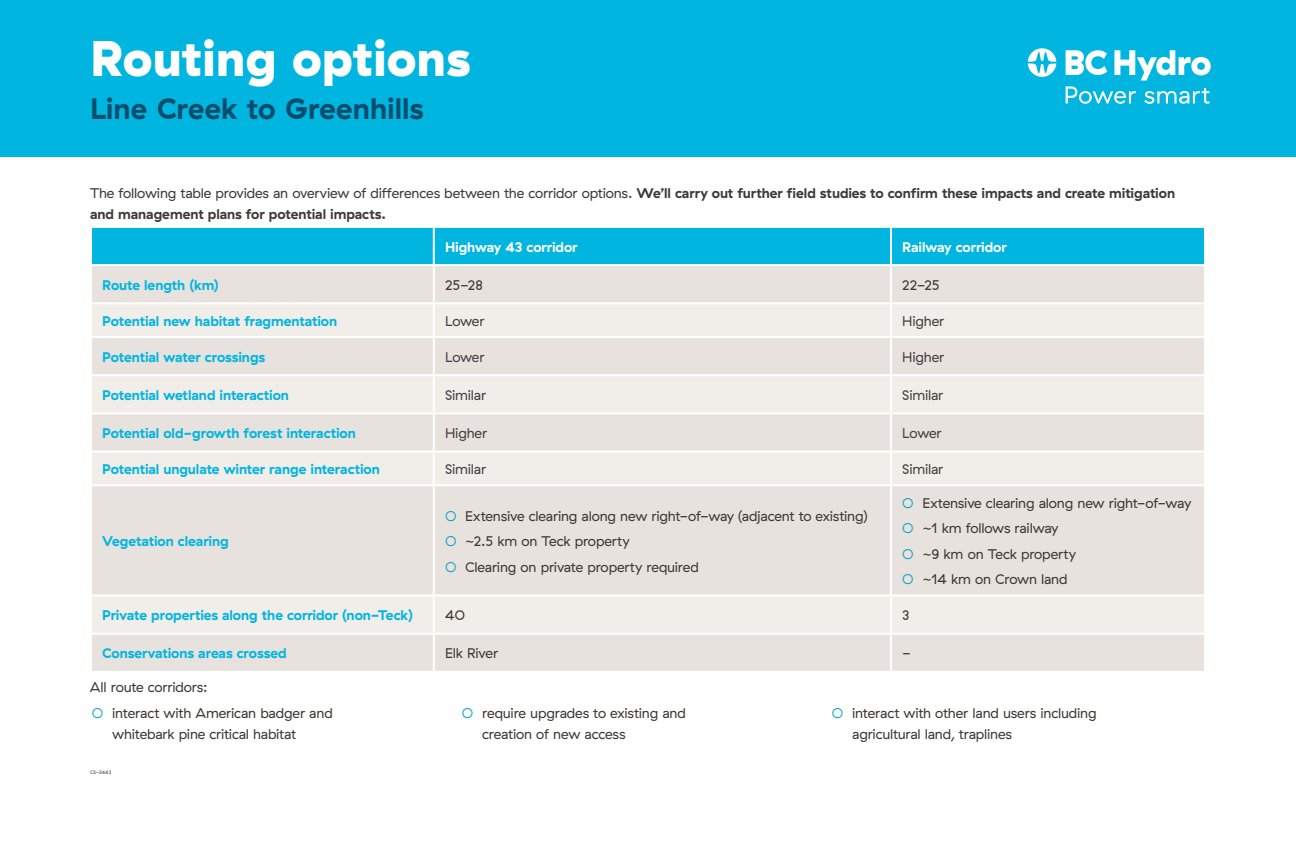
<style>
.page{position:relative;width:1296px;height:864px;background:#fff}
.page>*{position:absolute;margin:0;border:0;box-sizing:border-box;transform-origin:0 0}
.t1{font:900 50px "GT Haptik";color:#fff}
.t2{font:700 29.65px "GT Haptik";color:#004c6c}
.t3{font:14px/21px "GT Haptik";letter-spacing:-.015em;color:#3e3935}
.t4{font:700 14px "GT Haptik";letter-spacing:-.01em;color:#00b5df}
.t5{font:700 14px/21px "GT Haptik";letter-spacing:-.005em;color:#3e3935}
.t6{font:14px "GT Haptik";letter-spacing:-.015em;color:#414042}
.t7{font:700 14px "GT Haptik";letter-spacing:-.01em;color:#fff}
.t8{font:5px "GT Haptik";letter-spacing:.015em;color:#3e3935}
.s1{font-weight:400}
.s2{color:#05a1c6}
</style>
<div class="page">
<div style="left:0;top:0;width:1296px;height:157px;background:#00b5df"></div>
<svg style="left:1028px;top:48px;width:28px;height:29px"></svg>
<svg style="left:1066px;top:50px;width:145px;height:54px"></svg>
<div style="left:92px;top:228px;width:1112px;height:36px;background:#00b5df"></div>
<div style="left:92px;top:266px;width:1112px;height:405px;background:#e7e2de"></div>
<svg style="left:92px;top:304px;width:1112px;height:329px;background:#ebe6e2"></svg>
<hr style="left:433px;top:228px;width:2px;height:36px;background:#fff">
<hr style="left:890px;top:228px;width:2px;height:36px;background:#fff">
<hr style="left:433px;top:266px;width:2px;height:36px;background:#fff">
<hr style="left:890px;top:266px;width:2px;height:36px;background:#fff">
<hr style="left:90px;top:302px;width:344px;height:2px;background:#fff">
<hr style="left:434px;top:302px;width:457px;height:2px;background:#fff">
<hr style="left:433px;top:304px;width:2px;height:32px;background:#fff">
<hr style="left:891px;top:302px;width:315px;height:2px;background:#fff">
<hr style="left:890px;top:304px;width:2px;height:32px;background:#fff">
<hr style="left:90px;top:336px;width:344px;height:2px;background:#fff">
<hr style="left:434px;top:336px;width:457px;height:2px;background:#fff">
<hr style="left:433px;top:338px;width:2px;height:36px;background:#fff">
<hr style="left:891px;top:336px;width:315px;height:2px;background:#fff">
<hr style="left:890px;top:338px;width:2px;height:36px;background:#fff">
<hr style="left:90px;top:374px;width:344px;height:2px;background:#fff">
<hr style="left:434px;top:374px;width:457px;height:2px;background:#fff">
<hr style="left:433px;top:376px;width:2px;height:36px;background:#fff">
<hr style="left:891px;top:374px;width:315px;height:2px;background:#fff">
<hr style="left:890px;top:376px;width:2px;height:36px;background:#fff">
<hr style="left:90px;top:412px;width:344px;height:2px;background:#fff">
<hr style="left:434px;top:412px;width:457px;height:2px;background:#fff">
<hr style="left:433px;top:414px;width:2px;height:37px;background:#fff">
<hr style="left:891px;top:412px;width:315px;height:2px;background:#fff">
<hr style="left:890px;top:414px;width:2px;height:37px;background:#fff">
<hr style="left:90px;top:451px;width:344px;height:2px;background:#fff">
<hr style="left:434px;top:451px;width:457px;height:2px;background:#fff">
<hr style="left:433px;top:453px;width:2px;height:31px;background:#fff">
<hr style="left:891px;top:451px;width:315px;height:2px;background:#fff">
<hr style="left:890px;top:453px;width:2px;height:31px;background:#fff">
<hr style="left:90px;top:484px;width:344px;height:2px;background:#fff">
<hr style="left:434px;top:484px;width:457px;height:2px;background:#fff">
<hr style="left:433px;top:486px;width:2px;height:108px;background:#fff">
<hr style="left:891px;top:484px;width:315px;height:2px;background:#fff">
<hr style="left:890px;top:486px;width:2px;height:108px;background:#fff">
<hr style="left:90px;top:594px;width:344px;height:2px;background:#fff">
<hr style="left:434px;top:594px;width:457px;height:2px;background:#fff">
<hr style="left:433px;top:596px;width:2px;height:37px;background:#fff">
<hr style="left:891px;top:594px;width:315px;height:2px;background:#fff">
<hr style="left:890px;top:596px;width:2px;height:37px;background:#fff">
<hr style="left:90px;top:633px;width:344px;height:2px;background:#fff">
<hr style="left:434px;top:633px;width:457px;height:2px;background:#fff">
<hr style="left:433px;top:635px;width:2px;height:36px;background:#fff">
<hr style="left:891px;top:633px;width:315px;height:2px;background:#fff">
<hr style="left:890px;top:635px;width:2px;height:36px;background:#fff">
<h1 class="t1" style="left:90px;top:26px;width:382px">Routing options</h1>
<h2 class="t2" style="left:90px;top:90px;width:335px">Line Creek to Greenhills</h2>
<p class="t5" style="left:90px;top:183px;width:1087px"><span class="s1">The following table provides an overview of differences between the corridor options.</span> We’ll carry out further field studies to confirm these impacts and create mitigation and management plans for potential impacts.</p>
<p class="t7" style="left:445px;top:238px;width:134px">Highway 43 corridor</p>
<p class="t7" style="left:902px;top:238px;width:106px">Railway corridor</p>
<p class="t4" style="left:102px;top:276px;width:118px">Route length (km)</p>
<p class="t3" style="left:445px;top:275px;width:39px">25-28</p>
<p class="t3" style="left:902px;top:275px;width:39px">22-25</p>
<p class="t4" style="left:102px;top:312px;width:237px">Potential new habitat fragmentation</p>
<p class="t6" style="left:445px;top:313px;width:41px">Lower</p>
<p class="t6" style="left:902px;top:313px;width:44px">Higher</p>
<p class="t4" style="left:102px;top:348px;width:165px">Potential water crossings</p>
<p class="t6" style="left:445px;top:349px;width:41px">Lower</p>
<p class="t6" style="left:902px;top:349px;width:44px">Higher</p>
<p class="t4" style="left:102px;top:386px;width:188px">Potential wetland interaction</p>
<p class="t6" style="left:445px;top:387px;width:43px">Similar</p>
<p class="t6" style="left:902px;top:387px;width:43px">Similar</p>
<p class="t4" style="left:102px;top:424px;width:255px">Potential old-growth forest interaction</p>
<p class="t6" style="left:445px;top:425px;width:44px">Higher</p>
<p class="t6" style="left:902px;top:425px;width:41px">Lower</p>
<p class="t4" style="left:102px;top:460px;width:279px">Potential ungulate winter range interaction</p>
<p class="t6" style="left:445px;top:461px;width:43px">Similar</p>
<p class="t6" style="left:902px;top:461px;width:43px">Similar</p>
<p class="t4" style="left:102px;top:532px;width:128px">Vegetation clearing</p>
<p class="t3" style="left:445px;top:505px;width:424px"><span class="s2">○</span> Extensive clearing along new right-of-way (adjacent to existing)</p>
<p class="t3" style="left:445px;top:531px;width:186px"><span class="s2">○</span> ~2.5 km on Teck property</p>
<p class="t3" style="left:445px;top:556px;width:255px"><span class="s2">○</span> Clearing on private property required</p>
<p class="t3" style="left:902px;top:493px;width:291px"><span class="s2">○</span> Extensive clearing along new right-of-way</p>
<p class="t3" style="left:902px;top:518px;width:158px"><span class="s2">○</span> ~1 km follows railway</p>
<p class="t3" style="left:902px;top:544px;width:175px"><span class="s2">○</span> ~9 km on Teck property</p>
<p class="t3" style="left:902px;top:569px;width:167px"><span class="s2">○</span> ~14 km on Crown land</p>
<p class="t4" style="left:102px;top:607px;width:312px">Private properties along the corridor (non-Teck)</p>
<p class="t3" style="left:445px;top:605px;width:22px">40</p>
<p class="t3" style="left:902px;top:605px;width:9px">3</p>
<p class="t4" style="left:102px;top:645px;width:186px">Conservations areas crossed</p>
<p class="t3" style="left:445px;top:643px;width:55px">Elk River</p>
<p class="t3" style="left:902px;top:643px;width:10px">-</p>
<p class="t3" style="left:90px;top:677px;width:119px">All route corridors:</p>
<p class="t3" style="left:112px;top:703px;width:222px;text-indent:-20px"><span class="s2">○</span> interact with American badger and whitebark pine critical habitat</p>
<p class="t3" style="left:482px;top:703px;width:205px;text-indent:-20px"><span class="s2">○</span> require upgrades to existing and creation of new access</p>
<p class="t3" style="left:852px;top:703px;width:246px;text-indent:-20px"><span class="s2">○</span> interact with other land users including agricultural land, traplines</p>
<p class="t8" style="left:90px;top:769px;width:23px">CS-3443</p>
</div>
